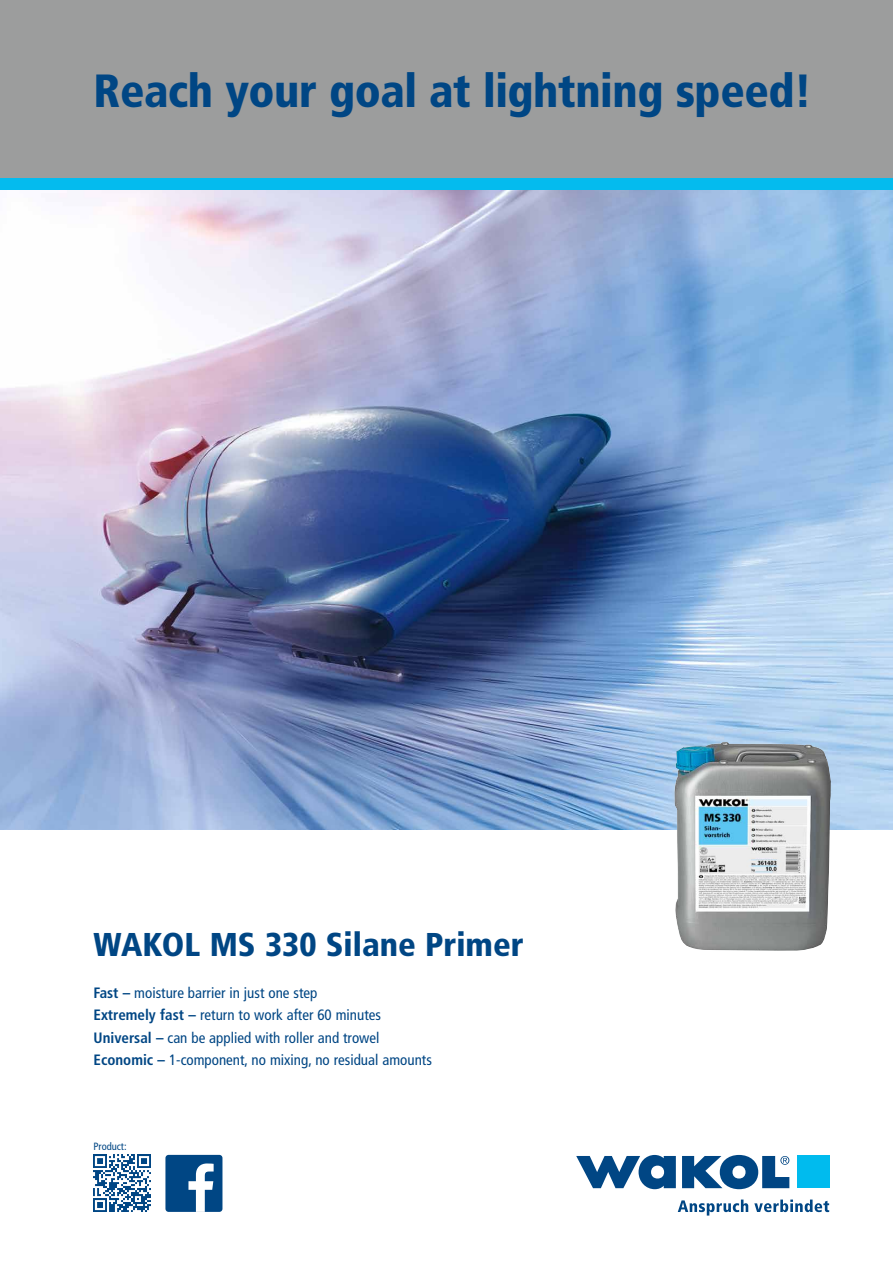
<style>
.page{position:relative;width:893px;height:1263px;background:#fff}
.page>*{position:absolute;margin:0;border:0;box-sizing:border-box;transform-origin:0 0}
.t1{font:900 condensed 46.5px "Frutiger";letter-spacing:-.01em;color:#004684}
.t2{font:900 condensed 33px "Frutiger";color:#004684}
.t3{font:condensed 15px/22.5px "Frutiger";color:#004684}
.t4{font:condensed 10.5px "Frutiger";color:#004684}
.s1{font-weight:700}
</style>
<div class="page">
<div style="left:0;top:0;width:893px;height:179px;background:#9c9d9d"></div>
<div style="left:0;top:179px;width:893px;height:12px;background:#04bbee"></div>
<svg style="left:678px;top:1199px;width:70px;height:16px"></svg>
<svg style="left:754px;top:1199px;width:75px;height:13px"></svg>
<svg style="left:576px;top:1155px;width:100px;height:34px"></svg>
<svg style="left:682px;top:1155px;width:107px;height:34px"></svg>
<div style="left:797px;top:1156px;width:32px;height:32px;background:#0be"></div>
<img style="left:0;top:191px;width:893px;height:638px">
<img style="left:674px;top:741px;width:157px;height:210px">
<img style="left:94px;top:1155px;width:57px;height:57px">
<div style="left:165px;top:1155px;width:57px;height:57px;background:#004684;border-radius:3px"></div>
<svg style="left:188px;top:1163px;width:26px;height:49px"></svg>
<h1 class="t1" style="left:94px;top:63px;width:720px">Reach your goal at lightning speed!</h1>
<h2 class="t2" style="left:94px;top:925px;width:432px">WAKOL MS 330 Silane Primer</h2>
<p class="t3" style="left:94px;top:981px;width:340px"><span class="s1">Fast –</span> moisture barrier in just one step<br><span class="s1">Extremely fast –</span> return to work after 60 minutes <span class="s1">Universal –</span> can be applied with roller and trowel <span class="s1">Economic –</span> 1-component, no mixing, no residual amounts</p>
<p class="t4" style="left:94px;top:1140px;width:35px">Product:</p>
</div>
